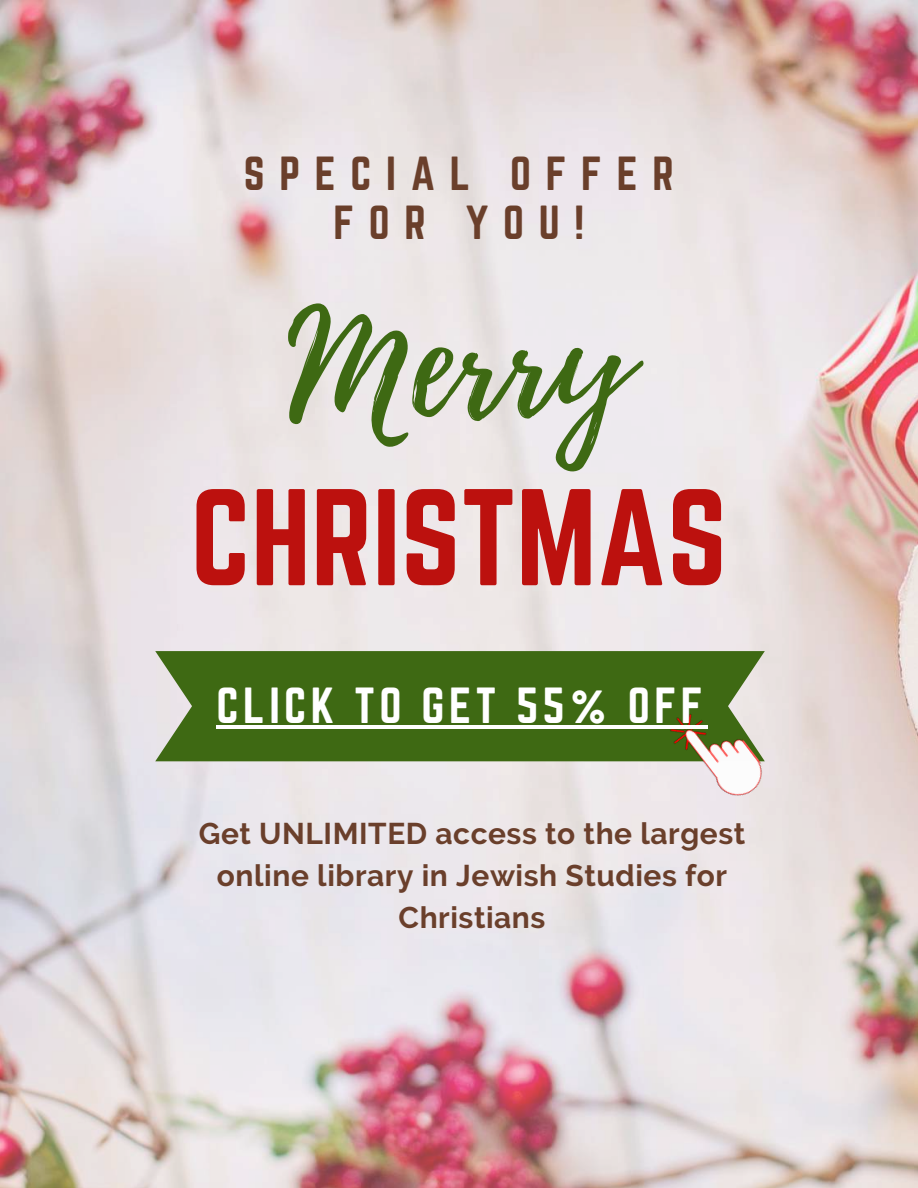
<style>
.page{position:relative;width:918px;height:1188px;background:#fff}
.page>*{position:absolute;margin:0;border:0;box-sizing:border-box;transform-origin:0 0}
.t1{font:148.5px "Playlist Script";color:#3e6913}
.t2{font:120.15px "Norwester";color:#bc110e}
.t3{font:44.4px "Norwester";letter-spacing:.1em;color:#fff}
.t4{font:41.85px/48.3px "Norwester";letter-spacing:.35em;color:#6a3f2b;text-align:center}
.t5{font:700 29.85px/41.7px "Raleway";letter-spacing:.02em;color:#6a3f2b;text-align:center}
</style>
<div class="page">
<img style="left:0;top:0;width:918px;height:1188px">
<div style="left:155px;top:651px;width:610px;height:110px;background:#3e6913"></div>
<img style="left:659px;top:691px;width:137px;height:154px">
<hr style="left:217px;top:726px;width:491px;height:3px;background:#fff">
<h3 class="t4" style="left:244px;top:150px;width:431px">SPECIAL OFFER<br>FOR YOU!</h3>
<h1 class="t1" style="left:281px;top:265px;width:347px;rotate:-3deg">Merry</h1>
<h2 class="t2" style="left:191px;top:465px;width:538px">CHRISTMAS</h2>
<h3 class="t3" style="left:217px;top:679px;width:488px">CLICK TO GET 55% OFF</h3>
<p class="t5" style="left:199px;top:813px;width:548px">Get UNLIMITED access to the largest online library in Jewish Studies for<br>Christians</p>
</div>
